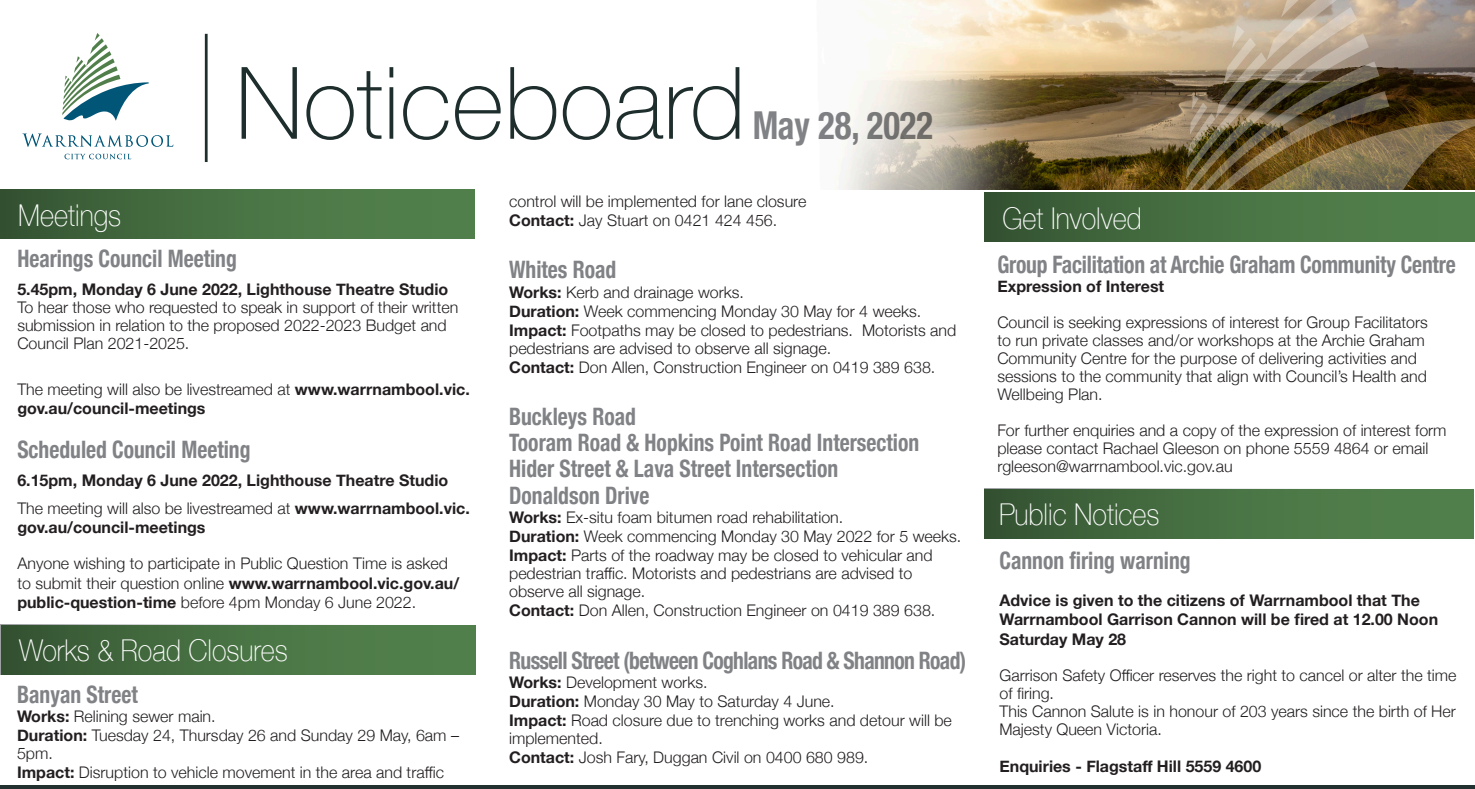
<style>
.page{position:relative;width:1475px;height:789px;background:#fff}
.page>*{position:absolute;margin:0;border:0;box-sizing:border-box;transform-origin:0 0}
.t1{font:700 condensed 38.4px "Helvetica Neue";color:#808285;scale:.9 1}
.t2{font:100 30px "Helvetica Neue";color:#fff;scale:.9 1}
.t3{font:700 condensed 24px "Helvetica Neue";color:#808285;scale:.9 1}
.t4{font:700 condensed 24px "Helvetica Neue";letter-spacing:-.03em;color:#808285;scale:.9 1}
.t5{font:300 16px/18px "Helvetica Neue";color:#231f20}
.t6{font:700 16px/19.2px "Helvetica Neue";color:#231f20}
.s1{font-weight:700}
.s2{font-weight:300}
</style>
<div class="page">
<img style="left:842px;top:0;width:339px;height:189px">
<img style="left:1181px;top:0;width:293px;height:242px">
<div style="left:984px;top:192px;width:490px;height:49px;background:linear-gradient(to right,#375834,#56874f)"></div>
<div style="left:0;top:189px;width:474px;height:50px;background:linear-gradient(to right,#375835,#56874f)"></div>
<svg style="left:241px;top:67px;width:498px;height:73px"></svg>
<hr style="left:0;top:785px;width:1474px;height:3px;background:#22312f">
<svg style="left:22px;top:133px;width:151px;height:14px"></svg>
<svg style="left:64px;top:154px;width:67px;height:5px"></svg>
<svg style="left:62px;top:33px;width:87px;height:88px"></svg>
<hr style="left:205px;top:34px;width:2px;height:128px;background:#1e2e2d">
<div style="left:1px;top:624px;width:474px;height:49px;background:linear-gradient(to right,#375835,#56874f)"></div>
<div style="left:984px;top:488px;width:489px;height:50px;background:linear-gradient(to right,#375835,#56874f)"></div>
<h1 class="t1" style="left:752px;top:93px;width:202px">May 28, 2022</h1>
<p class="t5" style="left:509px;top:191px;width:298px">control will be implemented for lane closure</p>
<p class="t5" style="left:509px;top:210px;width:269px"><span class="s1">Contact:</span> Jay Stuart on 0421 424 456.</p>
<p class="t3" style="left:509px;top:250px;width:121px">Whites Road</p>
<p class="t5" style="left:509px;top:281px;width:236px"><span class="s1">Works:</span> Kerb and drainage works.</p>
<p class="t5" style="left:509px;top:301px;width:413px"><span class="s1">Duration:</span> Week commencing Monday 30 May for 4 weeks.</p>
<p class="t5" style="left:509px;top:320px;width:448px"><span class="s1">Impact:</span> Footpaths may be closed to pedestrians. Motorists and pedestrians are advised to observe all signage.</p>
<p class="t5" style="left:509px;top:357px;width:427px"><span class="s1">Contact:</span> Don Allen, Construction Engineer on 0419 389 638.</p>
<p class="t3" style="left:509px;top:396px;width:142px">Buckleys Road</p>
<p class="t3" style="left:509px;top:422px;width:457px">Tooram Road &amp; Hopkins Point Road Intersection</p>
<p class="t3" style="left:509px;top:448px;width:367px">Hider Street &amp; Lava Street Intersection</p>
<p class="t3" style="left:509px;top:474px;width:157px">Donaldson Drive</p>
<p class="t5" style="left:509px;top:506px;width:335px"><span class="s1">Works:</span> Ex-situ foam bitumen road rehabilitation.</p>
<p class="t5" style="left:509px;top:525px;width:453px"><span class="s1">Duration:</span> Week commencing Monday 30 May 2022 for 5 weeks.</p>
<p class="t5" style="left:509px;top:545px;width:425px"><span class="s1">Impact:</span> Parts of the roadway may be closed to vehicular and pedestrian traffic. Motorists and pedestrians are advised to observe all signage.</p>
<p class="t5" style="left:509px;top:600px;width:427px"><span class="s1">Contact:</span> Don Allen, Construction Engineer on 0419 389 638.</p>
<p class="t4" style="left:509px;top:639px;width:509px">Russell Street (between Coghlans Road &amp; Shannon Road)</p>
<p class="t5" style="left:509px;top:671px;width:200px"><span class="s1">Works:</span> Development works.</p>
<p class="t5" style="left:509px;top:690px;width:327px"><span class="s1">Duration:</span> Monday 30 May to Saturday 4 June.</p>
<p class="t5" style="left:509px;top:709px;width:444px"><span class="s1">Impact:</span> Road closure due to trenching works and detour will be implemented.</p>
<p class="t5" style="left:509px;top:747px;width:360px"><span class="s1">Contact:</span> Josh Fary, Duggan Civil on 0400 680 989.</p>
<p class="t2" style="left:18px;top:192px;width:116px">Meetings</p>
<p class="t2" style="left:1002px;top:195px;width:156px">Get Involved</p>
<p class="t3" style="left:17px;top:238px;width:245px">Hearings Council Meeting</p>
<p class="t6" style="left:17px;top:279px;width:432px">5.45pm, Monday 6 June 2022, Lighthouse Theatre Studio</p>
<p class="t5" style="left:17px;top:297px;width:442px">To hear those who requested to speak in support of their written submission in relation to the proposed 2022-2023 Budget and<br>Council Plan 2021-2025.</p>
<p class="t6" style="left:17px;top:379px;width:454px"><span class="s2">The meeting will also be livestreamed at</span> www.warrnambool.vic. gov.au/council-meetings</p>
<p class="t3" style="left:17px;top:429px;width:260px">Scheduled Council Meeting</p>
<p class="t6" style="left:17px;top:471px;width:432px">6.15pm, Monday 6 June 2022, Lighthouse Theatre Studio</p>
<p class="t6" style="left:17px;top:499px;width:454px"><span class="s2">The meeting will also be livestreamed at</span> www.warrnambool.vic. gov.au/council-meetings</p>
<p class="t5" style="left:17px;top:552px;width:443px;line-height:19.2px">Anyone wishing to participate in Public Question Time is asked to submit their question online <span class="s1">www.warrnambool.vic.gov.au/ public-question-time</span> before 4pm Monday 6 June 2022.</p>
<p class="t3" style="left:997px;top:244px;width:510px">Group Facilitation at Archie Graham Community Centre</p>
<p class="t6" style="left:997px;top:277px;width:168px">Expression of Interest</p>
<p class="t5" style="left:997px;top:312px;width:432px">Council is seeking expressions of interest for Group Facilitators to run private classes and/or workshops at the Archie Graham Community Centre for the purpose of delivering activities and sessions to the community that align with Council’s Health and Wellbeing Plan.</p>
<p class="t5" style="left:997px;top:420px;width:450px">For further enquiries and a copy of the expression of interest form please contact Rachael Gleeson on phone 5559 4864 or email rgleeson@warrnambool.vic.gov.au</p>
<p class="t2" style="left:998px;top:491px;width:180px">Public Notices</p>
<p class="t3" style="left:999px;top:540px;width:214px">Cannon firing warning</p>
<p class="t6" style="left:999px;top:591px;width:440px">Advice is given to the citizens of Warrnambool that The<br>Warrnambool Garrison Cannon will be fired at 12.00 Noon<br>Saturday May 28</p>
<p class="t5" style="left:999px;top:664px;width:458px">Garrison Safety Officer reserves the right to cancel or alter the time of firing.</p>
<p class="t5" style="left:999px;top:700px;width:458px">This Cannon Salute is in honour of 203 years since the birth of Her<br>Majesty Queen Victoria.</p>
<p class="t6" style="left:999px;top:756px;width:263px">Enquiries - Flagstaff Hill 5559 4600</p>
<p class="t2" style="left:19px;top:627px;width:300px">Works &amp; Road Closures</p>
<p class="t3" style="left:17px;top:673px;width:136px">Banyan Street</p>
<p class="t5" style="left:17px;top:705px;width:200px"><span class="s1">Works:</span> Relining sewer main.</p>
<p class="t5" style="left:17px;top:724px;width:443px"><span class="s1">Duration:</span> Tuesday 24, Thursday 26 and Sunday 29 May, 6am –<br>5pm.</p>
<p class="t5" style="left:17px;top:761px;width:428px"><span class="s1">Impact:</span> Disruption to vehicle movement in the area and traffic</p>
</div>
